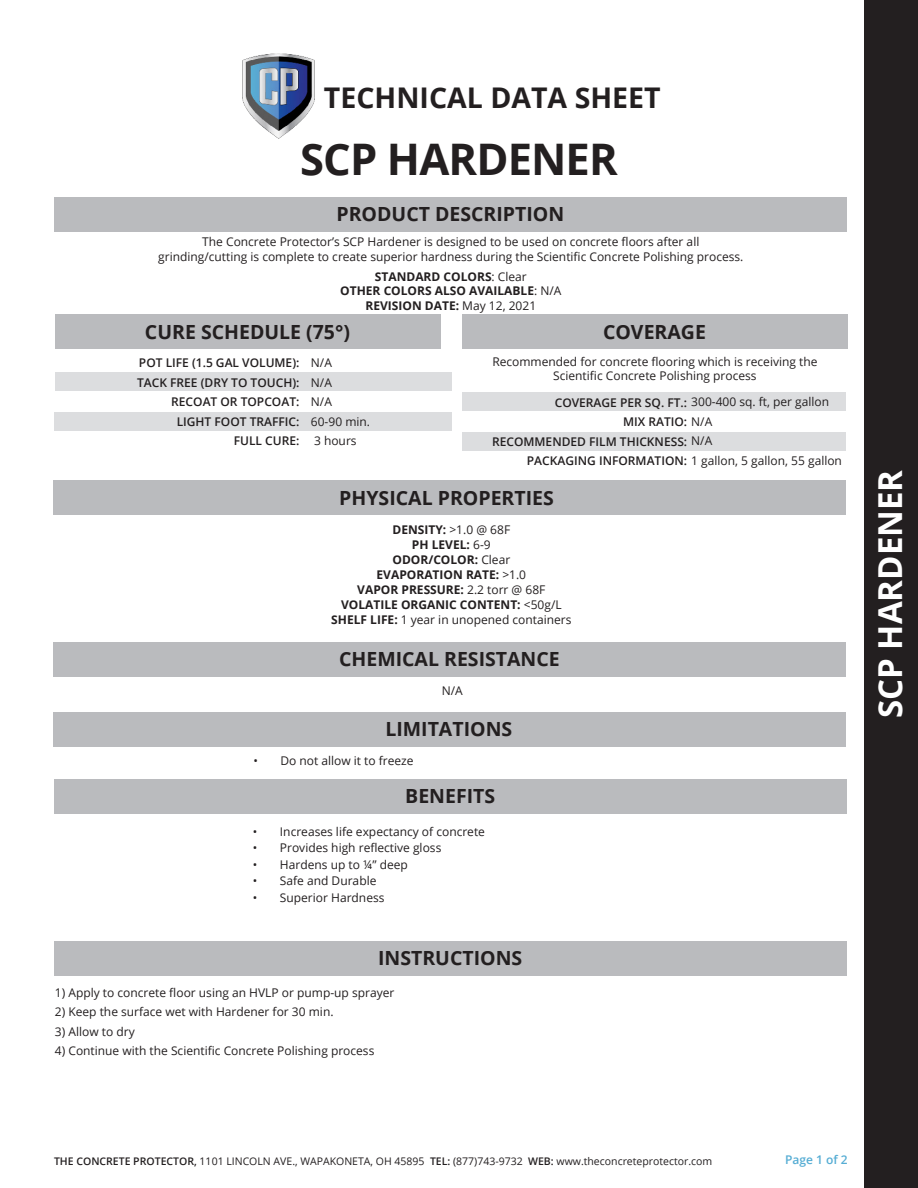
<style>
.page{position:relative;width:918px;height:1188px;background:#fff}
.page>*{position:absolute;margin:0;border:0;box-sizing:border-box;transform-origin:0 0}
.t1{font:700 43.5px "Open Sans";letter-spacing:-.02em;color:#231f20}
.t2{font:700 33px "Open Sans";color:#fff}
.t3{font:700 28.5px "Open Sans";color:#231f20}
.t4{font:700 19.5px "Open Sans";color:#231f20}
.t5{font:12px/14.4px "Open Sans";color:#231f20;text-align:center}
.t6{font:700 12px/14.4px "Open Sans";color:#231f20;text-align:center}
.t7{font:600 12px "Open Sans";color:#231f20}
.t8{font:600 12px "Open Sans";color:#56add4}
.t9{font:10.5px "Open Sans";color:#231f20}
.s1{font-weight:400}
.s2{font-weight:600}
.s3{font-weight:700}
</style>
<div class="page">
<div style="left:865px;top:0;width:53px;height:1188px;background:#231f20"></div>
<div style="left:55px;top:197px;width:792px;height:34px;background:#babbbe"></div>
<div style="left:55px;top:315px;width:386px;height:34px;background:#babbbe"></div>
<div style="left:55px;top:373px;width:397px;height:18px;background:#dcdddf"></div>
<div style="left:462px;top:315px;width:386px;height:34px;background:#babbbe"></div>
<div style="left:54px;top:412px;width:398px;height:18px;background:#dcdddf"></div>
<div style="left:54px;top:642px;width:792px;height:34px;background:#babbbe"></div>
<div style="left:462px;top:392px;width:384px;height:19px;background:#dcdddf"></div>
<div style="left:462px;top:432px;width:384px;height:19px;background:#dcdddf"></div>
<div style="left:54px;top:481px;width:792px;height:34px;background:#babbbe"></div>
<img style="left:243px;top:53px;width:71px;height:85px">
<div style="left:53px;top:712px;width:792px;height:35px;background:#babbbe"></div>
<div style="left:55px;top:779px;width:792px;height:34px;background:#babbbe"></div>
<div style="left:55px;top:941px;width:792px;height:34px;background:#babbbe"></div>
<p class="t3" style="left:324px;top:77px;width:338px">TECHNICAL DATA SHEET</p>
<p class="t1" style="left:300px;top:129px;width:319px">SCP HARDENER</p>
<p class="t4" style="left:337px;top:200px;width:229px">PRODUCT DESCRIPTION</p>
<p class="t5" style="left:158px;top:235px;width:587px">The Concrete Protector’s SCP Hardener is designed to be used on concrete floors after all grinding/cutting is complete to create superior hardness during the Scientific Concrete Polishing process.</p>
<p class="t6" style="left:340px;top:269px;width:223px">STANDARD COLORS<span class="s1">: Clear<br></span>OTHER COLORS ALSO AVAILABLE<span class="s1">: N/A<br></span>REVISION DATE: <span class="s1">May 12, 2021</span></p>
<p class="t4" style="left:145px;top:318px;width:207px">CURE SCHEDULE (75°)</p>
<p class="t4" style="left:603px;top:318px;width:104px">COVERAGE</p>
<p class="t7" style="left:139px;top:354px;width:162px">POT LIFE (1.5 GAL VOLUME):</p>
<p class="t7" style="left:137px;top:374px;width:164px">TACK FREE (DRY TO TOUCH):</p>
<p class="t7" style="left:171px;top:393px;width:130px">RECOAT OR TOPCOAT:</p>
<p class="t7" style="left:177px;top:413px;width:124px">LIGHT FOOT TRAFFIC:</p>
<p class="t7" style="left:234px;top:432px;width:67px">FULL CURE:</p>
<p class="t5" style="left:492px;top:354px;width:327px">Recommended for concrete flooring which is receiving the</p>
<p class="t5" style="left:553px;top:368px;width:205px">Scientific Concrete Polishing process</p>
<p class="t5" style="left:311px;top:355px;width:23px">N/A</p>
<p class="t5" style="left:311px;top:375px;width:23px">N/A</p>
<p class="t5" style="left:311px;top:394px;width:23px">N/A</p>
<p class="t5" style="left:311px;top:414px;width:61px">60-90 min.</p>
<p class="t5" style="left:314px;top:433px;width:44px">3 hours</p>
<p class="t5" style="left:555px;top:394px;width:276px"><span class="s2">COVERAGE PER SQ. FT.:</span> 300-400 sq. ft, per gallon</p>
<p class="t7" style="left:623px;top:414px;width:91px">MIX RATIO: <span class="s1">N/A</span></p>
<p class="t7" style="left:492px;top:433px;width:222px">RECOMMENDED FILM THICKNESS: <span class="s1">N/A</span></p>
<p class="t5" style="left:527px;top:453px;width:317px"><span class="s2">PACKAGING INFORMATION:</span> 1 gallon, 5 gallon, 55 gallon</p>
<p class="t4" style="left:339px;top:484px;width:216px">PHYSICAL PROPERTIES</p>
<p class="t6" style="left:393px;top:522px;width:119px">DENSITY: <span class="s1">&gt;1.0 @ 68F</span></p>
<p class="t6" style="left:412px;top:537px;width:80px">PH LEVEL: <span class="s1">6-9</span></p>
<p class="t6" style="left:392px;top:552px;width:119px">ODOR/COLOR: <span class="s1">Clear</span></p>
<p class="t6" style="left:377px;top:567px;width:151px">EVAPORATION RATE: <span class="s1">&gt;1.0</span></p>
<p class="t6" style="left:357px;top:582px;width:190px">VAPOR PRESSURE: <span class="s1">2.2 torr @ 68F</span></p>
<p class="t6" style="left:341px;top:597px;width:222px">VOLATILE ORGANIC CONTENT: <span class="s1">&lt;50g/L</span></p>
<p class="t5" style="left:331px;top:612px;width:242px"><span class="s3">SHELF LIFE:</span> 1 year in unopened containers</p>
<p class="t4" style="left:339px;top:645px;width:222px">CHEMICAL RESISTANCE</p>
<p class="t5" style="left:442px;top:683px;width:23px">N/A</p>
<p class="t4" style="left:385px;top:715px;width:128px">LIMITATIONS</p>
<p class="t5" style="left:253px;top:753px;width:162px">• Do not allow it to freeze</p>
<p class="t4" style="left:405px;top:782px;width:91px">BENEFITS</p>
<p class="t5" style="left:253px;top:824px;width:234px">• Increases life expectancy of concrete</p>
<p class="t5" style="left:253px;top:841px;width:190px">• Provides high reflective gloss</p>
<p class="t5" style="left:253px;top:857px;width:157px">• Hardens up to ¼” deep</p>
<p class="t5" style="left:253px;top:874px;width:125px">• Safe and Durable</p>
<p class="t5" style="left:253px;top:890px;width:133px">• Superior Hardness</p>
<p class="t4" style="left:378px;top:944px;width:146px">INSTRUCTIONS</p>
<p class="t5" style="left:55px;top:985px;width:341px">1) Apply to concrete floor using an HVLP or pump-up sprayer</p>
<p class="t5" style="left:55px;top:1005px;width:280px">2) Keep the surface wet with Hardener for 30 min.</p>
<p class="t5" style="left:55px;top:1024px;width:81px">3) Allow to dry</p>
<p class="t5" style="left:55px;top:1044px;width:321px">4) Continue with the Scientific Concrete Polishing process</p>
<p class="t2" style="left:867px;top:718px;width:250px;rotate:-90deg">SCP HARDENER</p>
<p class="t9" style="left:54px;top:1154px;width:660px"><span class="s2">THE CONCRETE PROTECTOR,</span> 1101 LINCOLN AVE., WAPAKONETA, OH 45895 <span class="s2">TEL:</span> (877)743-9732 <span class="s2">WEB:</span> www.theconcreteprotector.com</p>
<p class="t8" style="left:785px;top:1152px;width:64px">Page 1 of 2</p>
</div>
